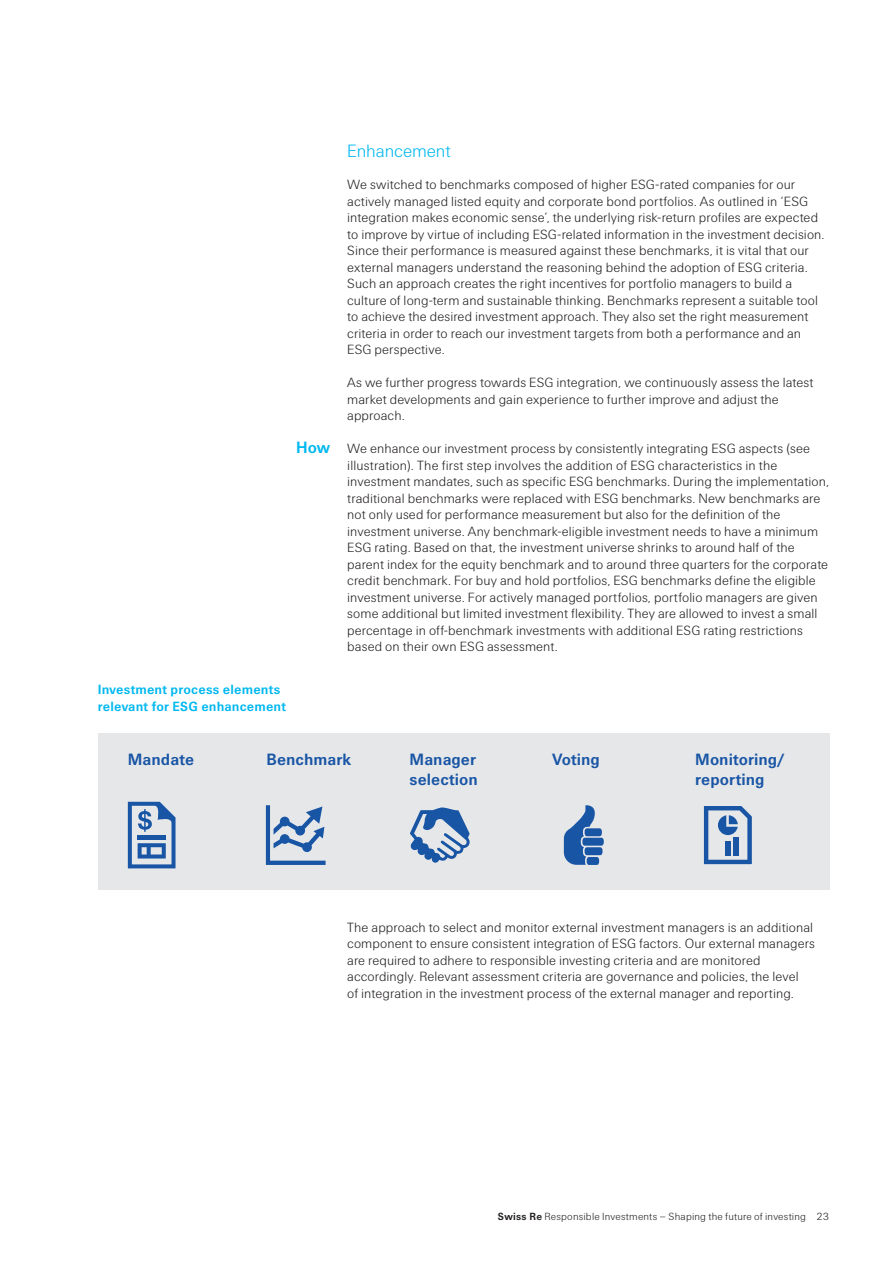
<style>
.page{position:relative;width:893px;height:1263px;background:#fff}
.page>*{position:absolute;margin:0;border:0;box-sizing:border-box;transform-origin:0 0}
.t1{font:300 18px "Swiss Re Sans OT";letter-spacing:-.005em;color:#00b8f0}
.t2{font:700 16.5px/19.5px "Swiss Re Sans OT";letter-spacing:.005em;color:#1855a5}
.t3{font:700 16.5px "Swiss Re Sans OT";color:#00b8f0}
.t4{font:300 13.5px/16.5px "Swiss Re Sans OT";letter-spacing:.005em;color:#231f20}
.t5{font:700 13.5px/16.5px "Swiss Re Sans OT";letter-spacing:.01em;color:#00b8f0}
.t6{font:300 10.5px "Swiss Re Sans OT";letter-spacing:.015em;color:#231f20}
.s1{font-weight:700}
</style>
<div class="page">
<div style="left:98px;top:734px;width:731px;height:156px;background:#e6e7e9"></div>
<svg style="left:266px;top:805px;width:60px;height:60px"></svg>
<svg style="left:564px;top:805px;width:40px;height:60px"></svg>
<svg style="left:703px;top:806px;width:49px;height:59px"></svg>
<svg style="left:410px;top:807px;width:60px;height:56px"></svg>
<svg style="left:128px;top:802px;width:48px;height:66px"></svg>
<p class="t3" style="left:296px;top:438px;width:36px">How</p>
<p class="t5" style="left:98px;top:681px;width:190px">Investment process elements relevant for ESG enhancement</p>
<h1 class="t1" style="left:347px;top:140px;width:105px">Enhancement</h1>
<p class="t4" style="left:347px;top:176px;width:479px">We switched to benchmarks composed of higher ESG-rated companies for our actively managed listed equity and corporate bond portfolios. As outlined in ‘ESG integration makes economic sense’, the underlying risk-return profiles are expected to improve by virtue of including ESG-related information in the investment decision.<br>Since their performance is measured against these benchmarks, it is vital that our external managers understand the reasoning behind the adoption of ESG criteria.<br>Such an approach creates the right incentives for portfolio managers to build a culture of long-term and sustainable thinking. Benchmarks represent a suitable tool to achieve the desired investment approach. They also set the right measurement criteria in order to reach our investment targets from both a performance and an ESG perspective.</p>
<p class="t4" style="left:347px;top:374px;width:468px">As we further progress towards ESG integration, we continuously assess the latest market developments and gain experience to further improve and adjust the approach.</p>
<p class="t4" style="left:347px;top:440px;width:483px">We enhance our investment process by consistently integrating ESG aspects (see illustration). The first step involves the addition of ESG characteristics in the investment mandates, such as specific ESG benchmarks. During the implementation, traditional benchmarks were replaced with ESG benchmarks. New benchmarks are not only used for performance measurement but also for the definition of the investment universe. Any benchmark-eligible investment needs to have a minimum ESG rating. Based on that, the investment universe shrinks to around half of the parent index for the equity benchmark and to around three quarters for the corporate credit benchmark. For buy and hold portfolios, ESG benchmarks define the eligible investment universe. For actively managed portfolios, portfolio managers are given some additional but limited investment flexibility. They are allowed to invest a small percentage in off-benchmark investments with additional ESG rating restrictions based on their own ESG assessment.</p>
<p class="t2" style="left:128px;top:750px;width:68px">Mandate</p>
<p class="t2" style="left:267px;top:750px;width:86px">Benchmark</p>
<p class="t2" style="left:410px;top:750px;width:70px">Manager selection</p>
<p class="t2" style="left:552px;top:750px;width:49px">Voting</p>
<p class="t2" style="left:695px;top:750px;width:91px">Monitoring/ reporting</p>
<p class="t4" style="left:347px;top:919px;width:469px">The approach to select and monitor external investment managers is an additional component to ensure consistent integration of ESG factors. Our external managers are required to adhere to responsible investing criteria and are monitored accordingly. Relevant assessment criteria are governance and policies, the level<br>of integration in the investment process of the external manager and reporting.</p>
<p class="t6" style="left:498px;top:1211px;width:333px"><span class="s1">Swiss Re</span> Responsible Investments – Shaping the future of investing 23</p>
</div>
